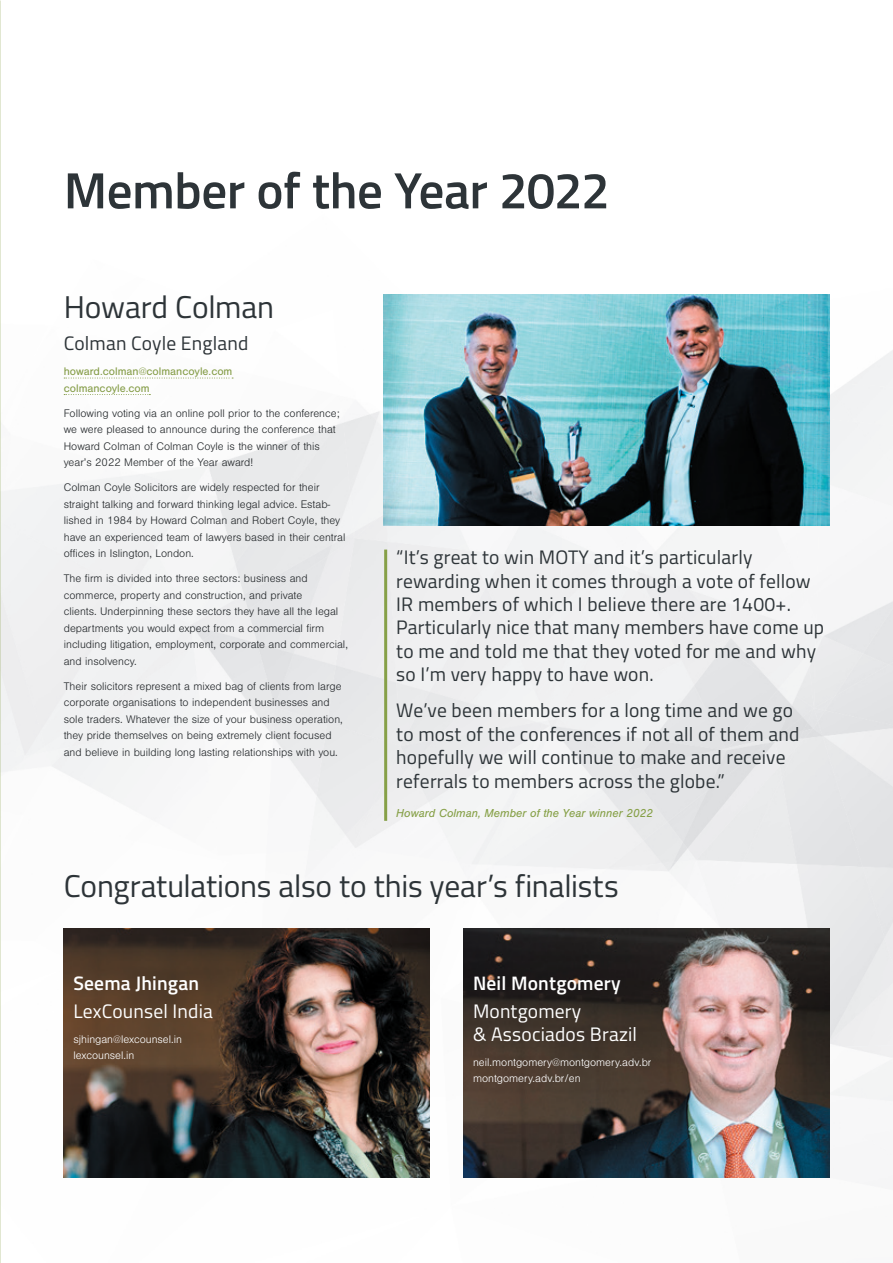
<style>
.page{position:relative;width:893px;height:1263px;background:#fff}
.page>*{position:absolute;margin:0;border:0;box-sizing:border-box;transform-origin:0 0}
.Page_title{font:600 51px "Titillium";letter-spacing:-.01em;color:#2d3438}
.t1{font:31.5px "Titillium";letter-spacing:-.005em;color:#2d3438}
.t2{font:19.5px/23.4px "Titillium";letter-spacing:.01em;color:#2d3438}
.t3{font:19.5px/23.4px "Titillium";letter-spacing:.01em;color:#fff}
.t4{font:600 19.5px "Titillium";letter-spacing:.01em;color:#fff}
.t5{font:italic 12px "Nimbus San";color:#86a047}
.t6{font:300 11.4px/16.5px "Nimbus San";color:#25292c}
.t7{font:300 11.4px/16.5px "Nimbus San";color:#fff}
.t8{font:11.4px/16.5px "Nimbus San";color:#859d48}
</style>
<div class="page">
<img style="left:1px;top:294px;width:892px;height:894px">
<img style="left:463px;top:928px;width:366px;height:250px">
<img style="left:64px;top:928px;width:365px;height:250px">
<img style="left:0;top:0;width:1px;height:1263px">
<svg style="left:64px;top:378px;width:169px;height:1px"></svg>
<svg style="left:64px;top:394px;width:86px;height:1px"></svg>
<img style="left:384px;top:294px;width:445px;height:231px">
<hr style="left:384px;top:550px;width:3px;height:271px;background:#86a047">
<p class="Page_title" style="left:64px;top:152px;width:547px">Member of the Year 2022</p>
<h1 class="t1" style="left:64px;top:284px;width:212px">Howard Colman</h1>
<h2 class="t2" style="left:64px;top:331px;width:186px">Colman Coyle England</h2>
<p class="t8" style="left:64px;top:363px;width:170px">howard.colman@colmancoyle.com colmancoyle.com</p>
<p class="t6" style="left:64px;top:405px;width:277px">Following voting via an online poll prior to the conference; we were pleased to announce during the conference that Howard Colman of Colman Coyle is the winner of this year’s 2022 Member of the Year award!</p>
<p class="t6" style="left:64px;top:479px;width:283px">Colman Coyle Solicitors are widely respected for their straight talking and forward thinking legal advice. Estab&shy;lished in 1984 by Howard Colman and Robert Coyle, they have an experienced team of lawyers based in their central offices in Islington, London.</p>
<p class="t6" style="left:64px;top:570px;width:286px">The firm is divided into three sectors: business and commerce, property and construction, and private<br>clients. Underpinning these sectors they have all the legal departments you would expect from a commercial firm including litigation, employment, corporate and commercial, and insolvency.</p>
<p class="t6" style="left:64px;top:678px;width:281px">Their solicitors represent a mixed bag of clients from large corporate organisations to independent businesses and sole traders. Whatever the size of your business operation, they pride themselves on being extremely client focused and believe in building long lasting relationships with you.</p>
<p class="t2" style="left:396px;top:545px;width:429px">“It’s great to win MOTY and it’s particularly rewarding when it comes through a vote of fellow IR members of which I believe there are 1400+.<br>Particularly nice that many members have come up to me and told me that they voted for me and why so I’m very happy to have won.</p>
<p class="t2" style="left:396px;top:698px;width:405px">We’ve been members for a long time and we go to most of the conferences if not all of them and hopefully we will continue to make and receive referrals to members across the globe.”</p>
<p class="t5" style="left:396px;top:806px;width:258px">Howard Colman, Member of the Year winner 2022</p>
<h1 class="t1" style="left:64px;top:863px;width:556px">Congratulations also to this year’s finalists</h1>
<h2 class="t4" style="left:73px;top:968px;width:127px">Seema Jhingan</h2>
<h2 class="t3" style="left:73px;top:998px;width:141px">LexCounsel India</h2>
<p class="t7" style="left:73px;top:1031px;width:110px">sjhingan@lexcounsel.in lexcounsel.in</p>
<h2 class="t4" style="left:473px;top:968px;width:149px">Neil Montgomery</h2>
<h2 class="t3" style="left:473px;top:998px;width:165px">Montgomery<br>&amp; Associados Brazil</h2>
<p class="t7" style="left:473px;top:1054px;width:180px">neil.montgomery@montgomery.adv.br montgomery.adv.br/en</p>
</div>
